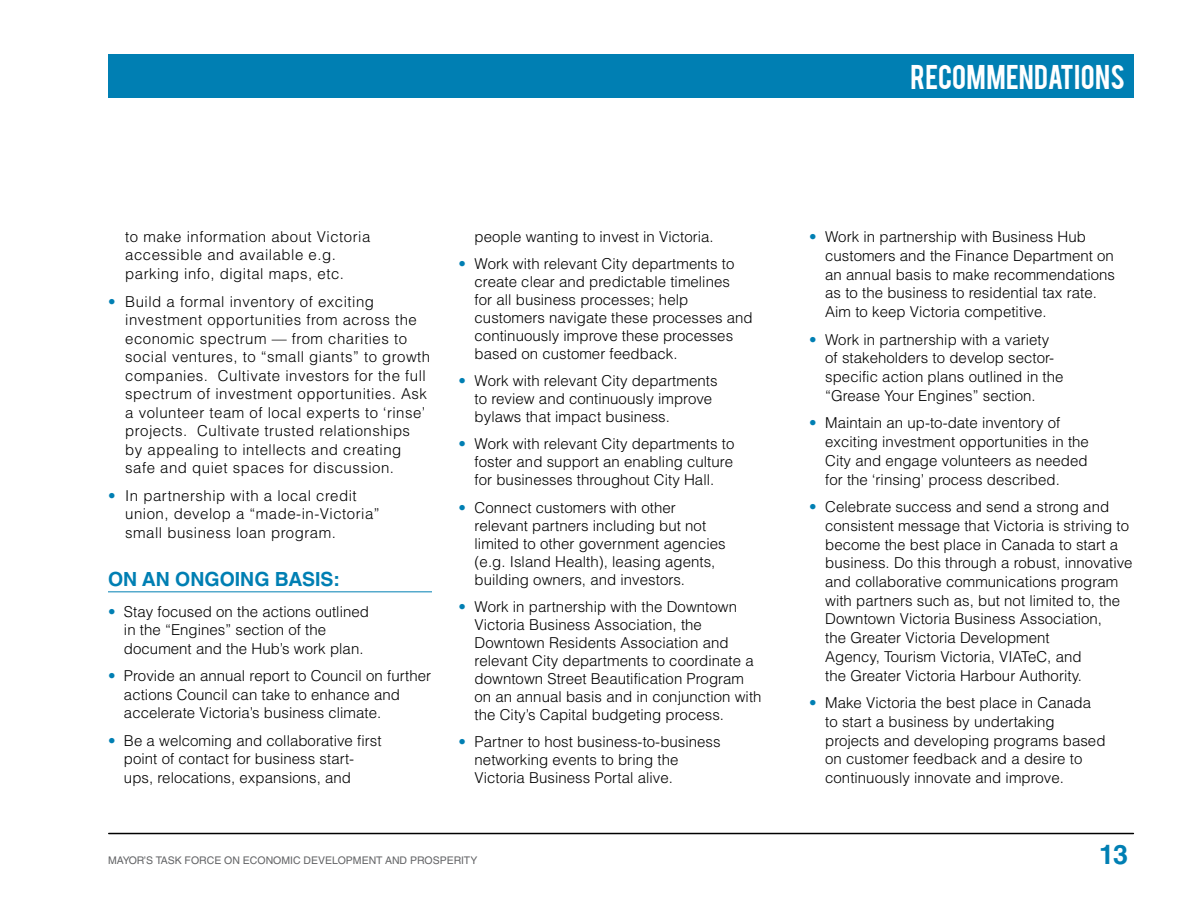
<style>
.page{position:relative;width:1188px;height:918px;background:#fff}
.page>*{position:absolute;margin:0;border:0;box-sizing:border-box;transform-origin:0 0}
.t1{font:27px "Bebas";letter-spacing:.01em;color:#fff}
.t2{font:700 27px "Helvetica LT Std";color:#007fb3}
.t3{font:700 19.5px "Helvetica LT Std";color:#007fb3}
.t4{font:300 15px/18.8px "Helvetica LT Std";letter-spacing:.005em;color:#000}
.t5{font:300 15px/18.5px "Helvetica LT Std";letter-spacing:.035em;color:#000}
.t6{font:10.5px "Helvetica LT Std";color:#636466}
.s1{color:#007fb3}
</style>
<div class="page">
<hr style="left:109px;top:833px;width:1024px;height:1px;background:#000">
<div style="left:108px;top:54px;width:1026px;height:43px;background:#007fb3"></div>
<hr style="left:108px;top:592px;width:324px;height:1px;background:#007fb3">
<h1 class="t1" style="left:911px;top:57px;width:216px">RECOMMENDATIONS</h1>
<p class="t5" style="left:125px;top:227px;width:247px">to make information about Victoria accessible and available e. g. parking info, digital maps, etc.</p>
<p class="t5" style="left:125px;top:292px;width:307px;text-indent:-17px"><span class="s1">•</span> Build a formal inventory of exciting investment opportunities from across the economic spectrum — from charities to social ventures, to “small giants” to growth companies. Cultivate investors for the full spectrum of investment opportunities. Ask a volunteer team of local experts to ‘rinse’ projects. Cultivate trusted relationships by appealing to intellects and creating safe and quiet spaces for discussion.</p>
<p class="t5" style="left:125px;top:486px;width:256px;text-indent:-17px"><span class="s1">•</span> In partnership with a local credit union, develop a “made-in-Victoria” small business loan program.</p>
<h2 class="t3" style="left:108px;top:567px;width:233px">ON AN ONGOING BASIS:</h2>
<p class="t4" style="left:124px;top:602px;width:247px;text-indent:-16px"><span class="s1">•</span> Stay focused on the actions outlined in the “Engines” section of the document and the Hub’s work plan.</p>
<p class="t4" style="left:124px;top:667px;width:309px;text-indent:-16px"><span class="s1">•</span> Provide an annual report to Council on further actions Council can take to enhance and accelerate Victoria’s business climate.</p>
<p class="t4" style="left:124px;top:731px;width:259px;text-indent:-16px"><span class="s1">•</span> Be a welcoming and collaborative first point of contact for business start&shy;ups, relocations, expansions, and</p>
<p class="t4" style="left:475px;top:227px;width:238px">people wanting to invest in Victoria.</p>
<p class="t4" style="left:475px;top:255px;width:280px;line-height:18px;text-indent:-16px"><span class="s1">•</span> Work with relevant City departments to create clear and predictable timelines<br>for all business processes; help customers navigate these processes and continuously improve these processes based on customer feedback.</p>
<p class="t4" style="left:475px;top:372px;width:244px;line-height:18px;text-indent:-16px"><span class="s1">•</span> Work with relevant City departments to review and continuously improve bylaws that impact business.</p>
<p class="t4" style="left:475px;top:435px;width:261px;line-height:18px;text-align:justify;text-indent:-16px"><span class="s1">•</span> Work with relevant City departments to foster and support an enabling culture for businesses throughout City Hall.</p>
<p class="t4" style="left:475px;top:498px;width:253px;line-height:18px;text-indent:-16px"><span class="s1">•</span> Connect customers with other relevant partners including but not limited to other government agencies (e. g. Island Health), leasing agents, building owners, and investors.</p>
<p class="t4" style="left:475px;top:597px;width:288px;line-height:18px;text-indent:-16px"><span class="s1">•</span> Work in partnership with the Downtown Victoria Business Association, the Downtown Residents Association and relevant City departments to coordinate a downtown Street Beautification Program on an annual basis and in conjunction with the City’s Capital budgeting process.</p>
<p class="t4" style="left:475px;top:733px;width:248px;line-height:18px;text-indent:-16px"><span class="s1">•</span> Partner to host business-to-business networking events to bring the<br>Victoria Business Portal alive.</p>
<p class="t4" style="left:825px;top:227px;width:291px;text-indent:-16px"><span class="s1">•</span> Work in partnership with Business Hub customers and the Finance Department on an annual basis to make recommendations as to the business to residential tax rate.<br>Aim to keep Victoria competitive.</p>
<p class="t4" style="left:825px;top:330px;width:240px;text-indent:-16px"><span class="s1">•</span> Work in partnership with a variety of stakeholders to develop sector&shy;specific action plans outlined in the “Grease Your Engines” section.</p>
<p class="t4" style="left:825px;top:414px;width:265px;text-indent:-16px"><span class="s1">•</span> Maintain an up-to-date inventory of exciting investment opportunities in the City and engage volunteers as needed for the ‘rinsing’ process described.</p>
<p class="t4" style="left:825px;top:497px;width:309px;text-indent:-16px"><span class="s1">•</span> Celebrate success and send a strong and consistent message that Victoria is striving to become the best place in Canada to start a business. Do this through a robust, innovative and collaborative communications program with partners such as, but not limited to, the Downtown Victoria Business Association,<br>the Greater Victoria Development<br>Agency, Tourism Victoria, VIATeC, and<br>the Greater Victoria Harbour Authority.</p>
<p class="t4" style="left:825px;top:693px;width:282px;text-indent:-16px"><span class="s1">•</span> Make Victoria the best place in Canada to start a business by undertaking projects and developing programs based on customer feedback and a desire to continuously innovate and improve.</p>
<p class="t6" style="left:108px;top:854px;width:371px">MAYOR’S TASK FORCE ON ECONOMIC DEVELOPMENT AND PROSPERITY</p>
<h1 class="t2" style="left:1099px;top:838px;width:31px">13</h1>
</div>
